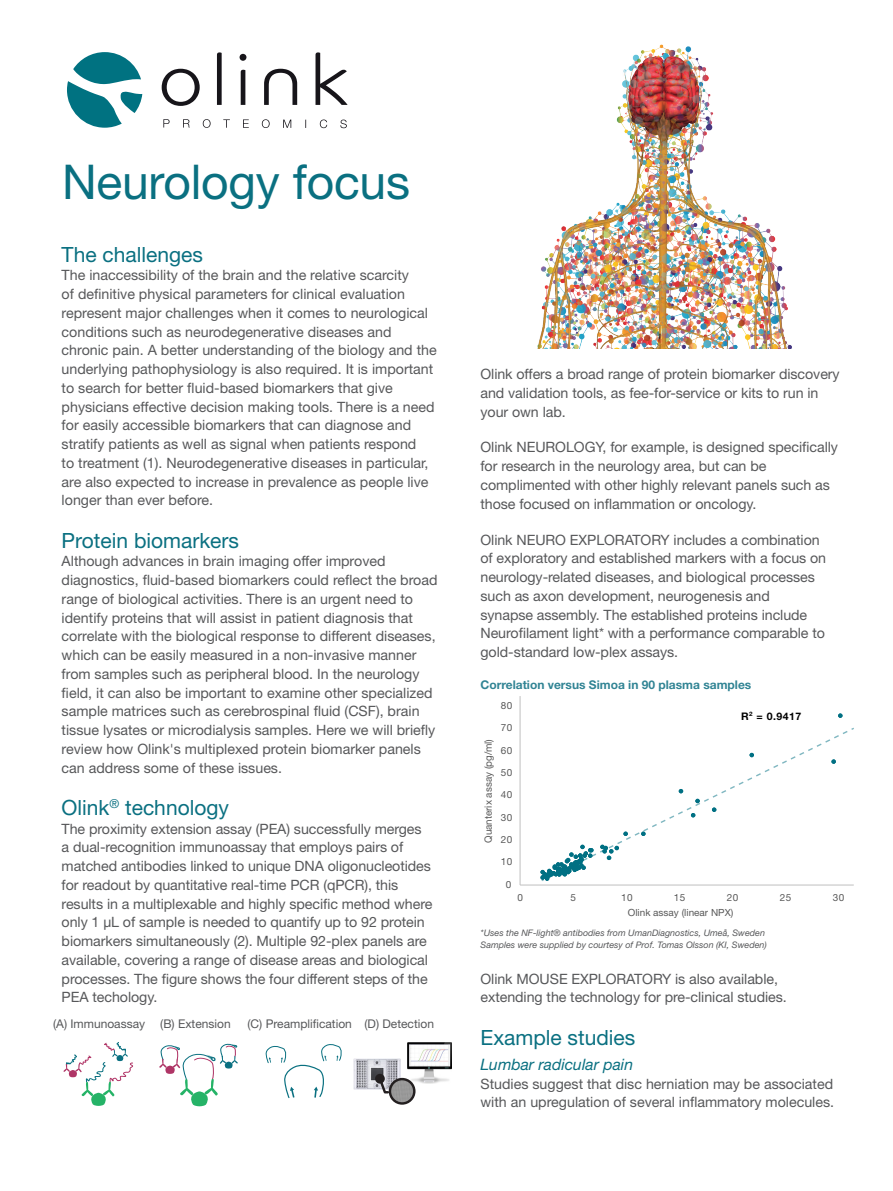
<style>
.page{position:relative;width:893px;height:1191px;background:#fff}
.page>*{position:absolute;margin:0;border:0;box-sizing:border-box;transform-origin:0 0}
.Headline{font:48px "Helvetica Neue LT Std";letter-spacing:-.005em;color:#0a7081}
.Headline-2{font:21px "Helvetica Neue LT Std";color:#0a7081}
.Headline-3{font:italic 15.75px "Helvetica Neue LT Std";color:#0a7081}
.Headline-4{font:14.25px/18.8px "Helvetica Neue LT Std";color:#57585a}
.Table{font:12px "Helvetica Neue LT Std";color:#57585a}
.t1{font:700 12px "Helvetica Neue LT Std";color:#318494}
.t2{font:700 10.35px "Helvetica Neue LT Std";color:#000}
.t3{font:9.9px "Helvetica Neue LT Std";color:#595959}
.Headline-5{font:italic 9px/12px "Helvetica Neue LT Std";color:#57585a}
</style>
<div class="page">
<svg style="left:162px;top:69px;width:38px;height:37px"></svg>
<svg style="left:217px;top:52px;width:5px;height:53px"></svg>
<svg style="left:240px;top:54px;width:6px;height:51px"></svg>
<svg style="left:264px;top:69px;width:33px;height:36px"></svg>
<svg style="left:315px;top:52px;width:33px;height:53px"></svg>
<svg style="left:163px;top:119px;width:7px;height:8px"></svg>
<svg style="left:183px;top:119px;width:7px;height:9px"></svg>
<svg style="left:203px;top:119px;width:8px;height:9px"></svg>
<svg style="left:223px;top:119px;width:7px;height:9px"></svg>
<svg style="left:243px;top:119px;width:6px;height:9px"></svg>
<svg style="left:262px;top:119px;width:8px;height:9px"></svg>
<svg style="left:283px;top:120px;width:8px;height:8px"></svg>
<svg style="left:320px;top:119px;width:7px;height:9px"></svg>
<svg style="left:340px;top:120px;width:7px;height:8px"></svg>
<svg style="left:67px;top:52px;width:75px;height:76px"></svg>
<img style="left:537px;top:44px;width:255px;height:304px">
<hr style="left:520px;top:696px;width:1px;height:189px;background:#bfbfbf">
<hr style="left:520px;top:884px;width:334px;height:1px;background:#bfbfbf">
<svg style="left:838px;top:713px;width:4px;height:5px"></svg>
<svg style="left:540px;top:869px;width:10px;height:12px"></svg>
<svg style="left:546px;top:731px;width:302px;height:148px"></svg>
<svg style="left:63px;top:1042px;width:70px;height:63px"></svg>
<svg style="left:159px;top:1043px;width:79px;height:63px"></svg>
<img style="left:407px;top:1042px;width:45px;height:41px">
<img style="left:353px;top:1058px;width:47px;height:31px">
<img style="left:390px;top:1079px;width:24px;height:24px;border-radius:12px">
<div style="left:389px;top:1077px;width:26px;height:27px;border:2px solid #231f20;border-radius:50%"></div>
<svg style="left:377px;top:1075px;width:13px;height:19px"></svg>
<div style="left:375px;top:1073px;width:10px;height:10px;background:#231f20;border-radius:50%"></div>
<svg style="left:266px;top:1044px;width:76px;height:54px"></svg>
<p class="Headline" style="left:62px;top:154px;width:349px">Neurology focus</p>
<p class="Headline-2" style="left:62px;top:241px;width:143px">The challenges</p>
<p class="Headline-4" style="left:62px;top:266px;width:377px">The inaccessibility of the brain and the relative scarcity<br>of definitive physical parameters for clinical evaluation represent major challenges when it comes to neurological conditions such as neurodegenerative diseases and chronic pain. A better understanding of the biology and the underlying pathophysiology is also required. It is important to search for better fluid-based biomarkers that give physicians effective decision making tools. There is a need for easily accessible biomarkers that can diagnose and stratify patients as well as signal when patients respond<br>to treatment (1). Neurodegenerative diseases in particular, are also expected to increase in prevalence as people live longer than ever before.</p>
<p class="Headline-2" style="left:62px;top:527px;width:179px">Protein biomarkers</p>
<p class="Headline-4" style="left:62px;top:552px;width:377px">Although advances in brain imaging offer improved diagnostics, fluid-based biomarkers could reflect the broad range of biological activities. There is an urgent need to identify proteins that will assist in patient diagnosis that correlate with the biological response to different diseases, which can be easily measured in a non-invasive manner from samples such as peripheral blood. In the neurology field, it can also be important to examine other specialized sample matrices such as cerebrospinal fluid (CSF), brain tissue lysates or microdialysis samples. Here we will briefly review how Olink's multiplexed protein biomarker panels can address some of these issues.</p>
<p class="Headline-2" style="left:62px;top:795px;width:169px">Olink<sup>®</sup> technology</p>
<p class="Headline-4" style="left:62px;top:819px;width:372px">The proximity extension assay (PEA) successfully merges a dual-recognition immunoassay that employs pairs of matched antibodies linked to unique DNA oligonucleotides for readout by quantitative real-time PCR (qPCR), this results in a multiplexable and highly specific method where only 1 µL of sample is needed to quantify up to 92 protein biomarkers simultaneously (2). Multiple 92-plex panels are available, covering a range of disease areas and biological processes. The figure shows the four different steps of the PEA techology.</p>
<p class="Table" style="left:53px;top:1016px;width:94px">(A) Immunoassay</p>
<p class="Table" style="left:160px;top:1016px;width:72px">(B) Extension</p>
<p class="Table" style="left:247px;top:1016px;width:106px">(C) Preamplification</p>
<p class="Table" style="left:364px;top:1016px;width:71px">(D) Detection</p>
<p class="Headline-4" style="left:480px;top:364px;width:361px">Olink offers a broad range of protein biomarker discovery and validation tools, as fee-for-service or kits to run in your own lab.</p>
<p class="Headline-4" style="left:480px;top:438px;width:359px">Olink NEUROLOGY, for example, is designed specifically for research in the neurology area, but can be complimented with other highly relevant panels such as those focused on inflammation or oncology.</p>
<p class="Headline-4" style="left:480px;top:530px;width:347px">Olink NEURO EXPLORATORY includes a combination of exploratory and established markers with a focus on neurology-related diseases, and biological processes such as axon development, neurogenesis and<br>synapse assembly. The established proteins include Neurofilament light* with a performance comparable to gold-standard low-plex assays.</p>
<p class="t1" style="left:480px;top:677px;width:272px">Correlation versus Simoa in 90 plasma samples</p>
<p class="t3" style="left:501px;top:700px;width:13px">80</p>
<p class="t3" style="left:501px;top:722px;width:13px">70</p>
<p class="t3" style="left:482px;top:843px;width:105px;rotate:-90deg">Quanterix assay (pg/ml)</p>
<p class="t3" style="left:501px;top:745px;width:13px">60</p>
<p class="t3" style="left:501px;top:766px;width:13px">50</p>
<p class="t3" style="left:501px;top:788px;width:13px">40</p>
<p class="t3" style="left:501px;top:811px;width:13px">30</p>
<p class="t3" style="left:501px;top:833px;width:13px">20</p>
<p class="t3" style="left:501px;top:855px;width:13px">10</p>
<p class="t3" style="left:506px;top:878px;width:7px">0</p>
<p class="t2" style="left:741px;top:709px;width:62px">R<sup>2</sup> = 0.9417</p>
<p class="t3" style="left:518px;top:891px;width:7px">0</p>
<p class="t3" style="left:571px;top:891px;width:7px">5</p>
<p class="t3" style="left:621px;top:891px;width:13px">10</p>
<p class="t3" style="left:674px;top:891px;width:13px">15</p>
<p class="t3" style="left:727px;top:891px;width:13px">20</p>
<p class="t3" style="left:780px;top:891px;width:13px">25</p>
<p class="t3" style="left:833px;top:891px;width:13px">30</p>
<p class="t3" style="left:628px;top:906px;width:107px">Olink assay (linear NPX)</p>
<p class="Headline-5" style="left:480px;top:926px;width:288px">*Uses the NF-light® antibodies from UmanDiagnostics, Umeå, Sweden<br>Samples were supplied by courtesy of Prof. Tomas Olsson (KI, Sweden)</p>
<p class="Headline-4" style="left:480px;top:969px;width:308px">Olink MOUSE EXPLORATORY is also available, extending the technology for pre-clinical studies.</p>
<p class="Headline-2" style="left:480px;top:1024px;width:156px">Example studies</p>
<p class="Headline-3" style="left:480px;top:1054px;width:154px">Lumbar radicular pain</p>
<p class="Headline-4" style="left:480px;top:1074px;width:355px">Studies suggest that disc herniation may be associated with an upregulation of several inflammatory molecules.</p>
</div>
